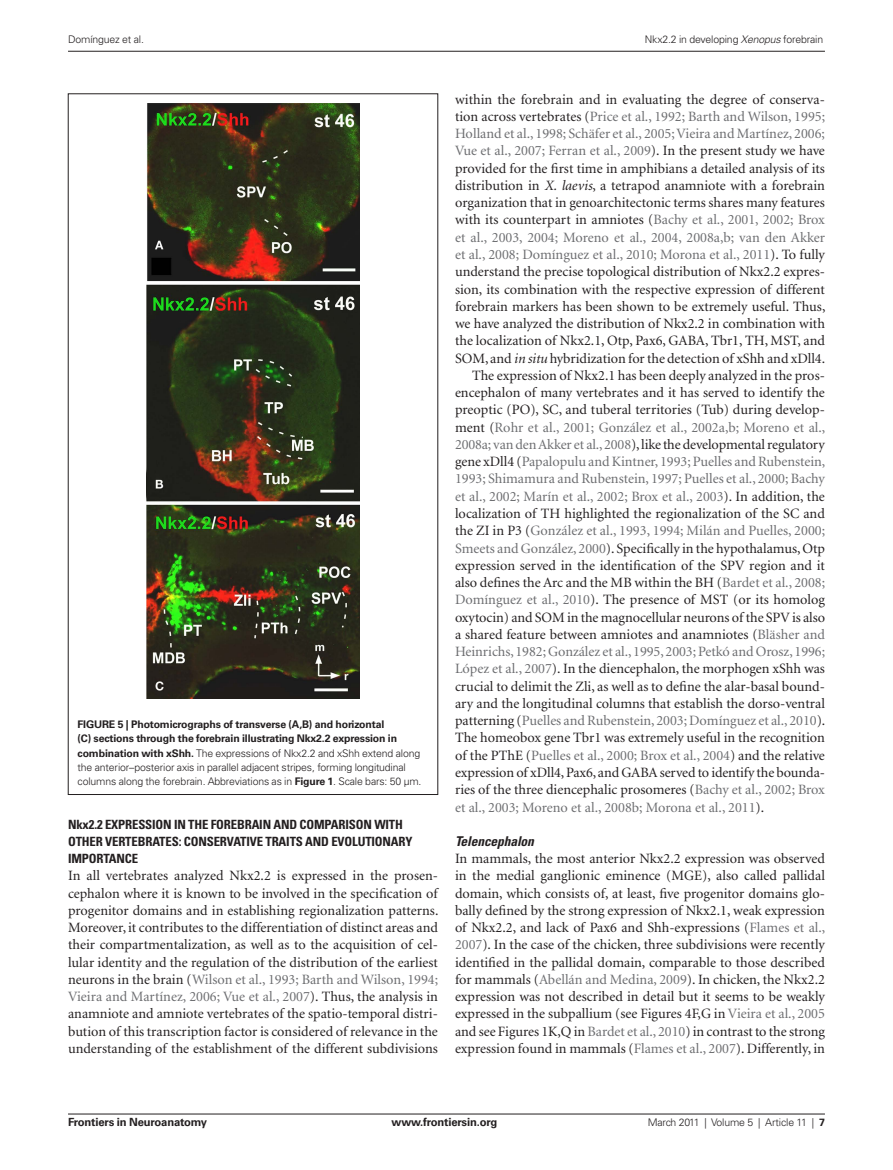
<style>
.page{position:relative;width:893px;height:1170px;background:#fff}
.page>*{position:absolute;margin:0;border:0;box-sizing:border-box;transform-origin:0 0}
.t1{font:14.25px/17.2px "Minion";color:#231f20;text-align:justify}
.t2{font:14.25px "Minion";color:#6c6d70}
.t3{font:italic 700 condensed 13.5px "Univers";letter-spacing:-.01em;color:#231f20}
.t4{font:700 condensed 12.75px/17.2px "Univers";letter-spacing:-.01em;color:#231f20}
.t5{font:700 11.25px "Univers";letter-spacing:-.015em;color:#231f20}
.t6{font:300 10.5px/14.2px "Univers";letter-spacing:-.015em;color:#231f20}
.s1{font-style:italic}
.s2{font-weight:700}
.s3{color:#6c6d70}
.s4{color:#231f20}
</style>
<div class="page">
<img style="left:147px;top:103px;width:212px;height:595px">
<hr style="left:68px;top:1113px;width:757px;height:1px;background:#231f20">
<hr style="left:68px;top:51px;width:757px;height:1px;background:#231f20">
<p class="t6" style="left:68px;top:32px;width:77px">Domínguez et al.</p>
<p class="t6" style="left:645px;top:32px;width:180px">Nkx2.2 in developing <span class="s1">Xenopus</span> forebrain</p>
<p class="t6" style="left:78px;top:717px;width:345px"><span class="s2">Figure 5 | Photomicrographs of transverse (A,B) and horizontal<br>(C) sections through the forebrain illustrating Nkx2.2 expression in combination with xShh.</span> The expressions of Nkx2.2 and xShh extend along the anterior–posterior axis in parallel adjacent stripes, forming longitudinal columns along the forebrain. Abbreviations as in <span class="s2">Figure 1</span>. Scale bars: 50 μm.</p>
<p class="t4" style="left:68px;top:815px;width:346px">NKX2.2 EXPRESSION IN THE FOREBRAIN AND COMPARISON WITH<br>OTHER VERTEBRATES: CONSERVATIVE TRAITS AND EVOLUTIONARY<br>IM PORTANCE</p>
<p class="t1" style="left:68px;top:867px;width:372px">In all vertebrates analyzed Nkx2.2 is expressed in the prosen&shy;cephalon where it is known to be involved in the specification of progenitor domains and in establishing regionalization patterns.<br>Moreover, it contributes to the differentiation of distinct areas and their compartmentalization, as well as to the acquisition of cel&shy;lular identity and the regulation of the distribution of the earliest neurons in the brain (<span class="s3">Wilson et al., 1993; Barth and Wilson, 1994; Vieira and Martínez, 2006; Vue et al., 2007</span>). Thus, the analysis in anamniote and amniote vertebrates of the spatio-temporal distri&shy;bution of this transcription factor is considered of relevance in the understanding of the establishment of the different subdivisions</p>
<p class="t1" style="left:455px;top:91px;width:371px">within the forebrain and in evaluating the degree of conserva-</p>
<p class="t2" style="left:455px;top:109px;width:372px"><span class="s4">tion across vertebrates (</span>Price et al., 1992; Barth and Wilson, 1995;</p>
<p class="t2" style="left:455px;top:126px;width:372px">Holland et al., 1998; Schäfer et al., 2005; Vieira and Martínez, 2006;</p>
<p class="t2" style="left:455px;top:144px;width:371px">Vue et al., 2007; Ferran et al., 2009<span class="s4">). In the present study we have</span></p>
<p class="t1" style="left:455px;top:160px;width:371px">provided for the first time in amphibians a detailed analysis of its</p>
<p class="t1" style="left:455px;top:177px;width:371px">distribution in <span class="s1">X. laevis</span>, a tetrapod anamniote with a forebrain</p>
<p class="t1" style="left:455px;top:194px;width:371px">organization that in genoarchitectonic terms shares many features</p>
<p class="t1" style="left:455px;top:212px;width:371px">with its counterpart in amniotes (<span class="s3">Bachy et al., 2001, 2002; Brox</span></p>
<p class="t2" style="left:455px;top:230px;width:371px">et al., 2003, 2004; Moreno et al., 2004, 2008a,b; van den Akker</p>
<p class="t2" style="left:455px;top:247px;width:371px">et al., 2008; Domínguez et al., 2010; Morona et al., 2011<span class="s4">). To fully</span></p>
<p class="t1" style="left:455px;top:263px;width:371px">understand the precise topological distribution of Nkx2.2 expres-</p>
<p class="t1" style="left:455px;top:281px;width:371px">sion, its combination with the respective expression of different</p>
<p class="t1" style="left:455px;top:298px;width:372px">forebrain markers has been shown to be extremely useful. Thus,</p>
<p class="t1" style="left:455px;top:315px;width:371px">we have analyzed the distribution of Nkx2.2 in combination with</p>
<p class="t1" style="left:455px;top:332px;width:371px">the localization of Nkx2.1, Otp, Pax6, GABA, Tbr1, TH, MST, and</p>
<p class="t1" style="left:455px;top:350px;width:372px">SOM, and <span class="s1">in situ</span> hybridization for the detection of xShh and xDll4.</p>
<p class="t1" style="left:472px;top:367px;width:354px">The expression of Nkx2.1 has been deeply analyzed in the pros-</p>
<p class="t1" style="left:455px;top:384px;width:371px">encephalon of many vertebrates and it has served to identify the</p>
<p class="t1" style="left:455px;top:401px;width:371px">preoptic (PO), SC, and tuberal territories (Tub) during develop-</p>
<p class="t2" style="left:455px;top:420px;width:372px"><span class="s4">ment (</span>Rohr et al., 2001; González et al., 2002a,b; Moreno et al.,</p>
<p class="t1" style="left:455px;top:436px;width:371px"><span class="s3">2008a; van den Akker et al., 2008</span>), like the developmental regulatory</p>
<p class="t2" style="left:455px;top:454px;width:372px"><span class="s4">gene xDll4 (</span>Papalopulu and Kintner, 1993; Puelles and Rubenstein,</p>
<p class="t2" style="left:455px;top:472px;width:371px">1993; Shimamura and Rubenstein, 1997; Puelles et al., 2000; Bachy</p>
<p class="t2" style="left:455px;top:489px;width:371px">et al., 2002; Marín et al., 2002; Brox et al., 2003<span class="s4">). In addition, the</span></p>
<p class="t1" style="left:455px;top:505px;width:371px">localization of TH highlighted the regionalization of the SC and</p>
<p class="t2" style="left:455px;top:523px;width:372px"><span class="s4">the ZI in P3 (</span>González et al., 1993, 1994; Milán and Puelles, 2000;</p>
<p class="t1" style="left:455px;top:540px;width:372px"><span class="s3">Smeets and González, 2000</span>). Specifically in the hypothalamus, Otp</p>
<p class="t1" style="left:455px;top:557px;width:371px">expression served in the identification of the SPV region and it</p>
<p class="t1" style="left:455px;top:574px;width:372px">also defines the Arc and the MB within the BH (<span class="s3">Bardet et al., 2008;</span></p>
<p class="t1" style="left:455px;top:591px;width:371px"><span class="s3">Domínguez et al., 2010</span>). The presence of MST (or its homolog</p>
<p class="t1" style="left:455px;top:609px;width:372px">oxytocin) and SOM in the magnocellular neurons of the SPV is also</p>
<p class="t1" style="left:455px;top:626px;width:371px">a shared feature between amniotes and anamniotes (<span class="s3">Bläsher and</span></p>
<p class="t2" style="left:455px;top:644px;width:372px">Heinrichs, 1982; González et al., 1995, 2003; Petkó and Orosz, 1996;</p>
<p class="t1" style="left:455px;top:660px;width:371px"><span class="s3">López et al., 2007</span>). In the diencephalon, the morphogen xShh was</p>
<p class="t1" style="left:455px;top:678px;width:371px">crucial to delimit the Zli, as well as to define the alar-basal bound-</p>
<p class="t1" style="left:455px;top:695px;width:371px">ary and the longitudinal columns that establish the dorso-ventral</p>
<p class="t2" style="left:455px;top:713px;width:372px"><span class="s4">patterning (</span>Puelles and Rubenstein, 2003; Domínguez et al., 2010<span class="s4">).</span></p>
<p class="t1" style="left:455px;top:729px;width:371px">The homeobox gene Tbr1 was extremely useful in the recognition</p>
<p class="t2" style="left:455px;top:748px;width:371px"><span class="s4">of the PThE (</span>Puelles et al., 2000; Brox et al., 2004<span class="s4">) and the relative</span></p>
<p class="t1" style="left:455px;top:764px;width:371px">expression of xDll4, Pax6, and GABA served to identify the bounda-</p>
<p class="t1" style="left:455px;top:781px;width:371px">ries of the three diencephalic prosomeres (<span class="s3">Bachy et al., 2002; Brox</span></p>
<p class="t2" style="left:455px;top:799px;width:311px">et al., 2003; Moreno et al., 2008b; Morona et al., 2011<span class="s4">).</span></p>
<p class="t3" style="left:455px;top:832px;width:80px">Telencephalon</p>
<p class="t1" style="left:455px;top:850px;width:372px">In mammals, the most anterior Nkx2.2 expression was observed in the medial ganglionic eminence (MGE), also called pallidal domain, which consists of, at least, five progenitor domains glo&shy;bally defined by the strong expression of Nkx2.1, weak expression of Nkx2.2, and lack of Pax6 and Shh-expressions (<span class="s3">Flames et al., 2007</span>). In the case of the chicken, three subdivisions were recently identified in the pallidal domain, comparable to those described for mammals (<span class="s3">Abellán and Medina, 2009</span>). In chicken, the Nkx2.2 expression was not described in detail but it seems to be weakly expressed in the subpallium (see Figures 4F,G in <span class="s3">Vieira et al., 2005 </span>and see Figures 1K,Q in <span class="s3">Bardet et al., 2010</span>) in contrast to the strong expression found in mammals (<span class="s3">Flames et al., 2007</span>). Differently, in</p>
<p class="t5" style="left:68px;top:1115px;width:141px">Frontiers in Neuroanatomy</p>
<p class="t5" style="left:392px;top:1115px;width:107px">www.frontiersin.org</p>
<p class="t6" style="left:648px;top:1115px;width:179px">March 2011 | Volume 5 | Article 11 | <span class="s2">7</span></p>
</div>
